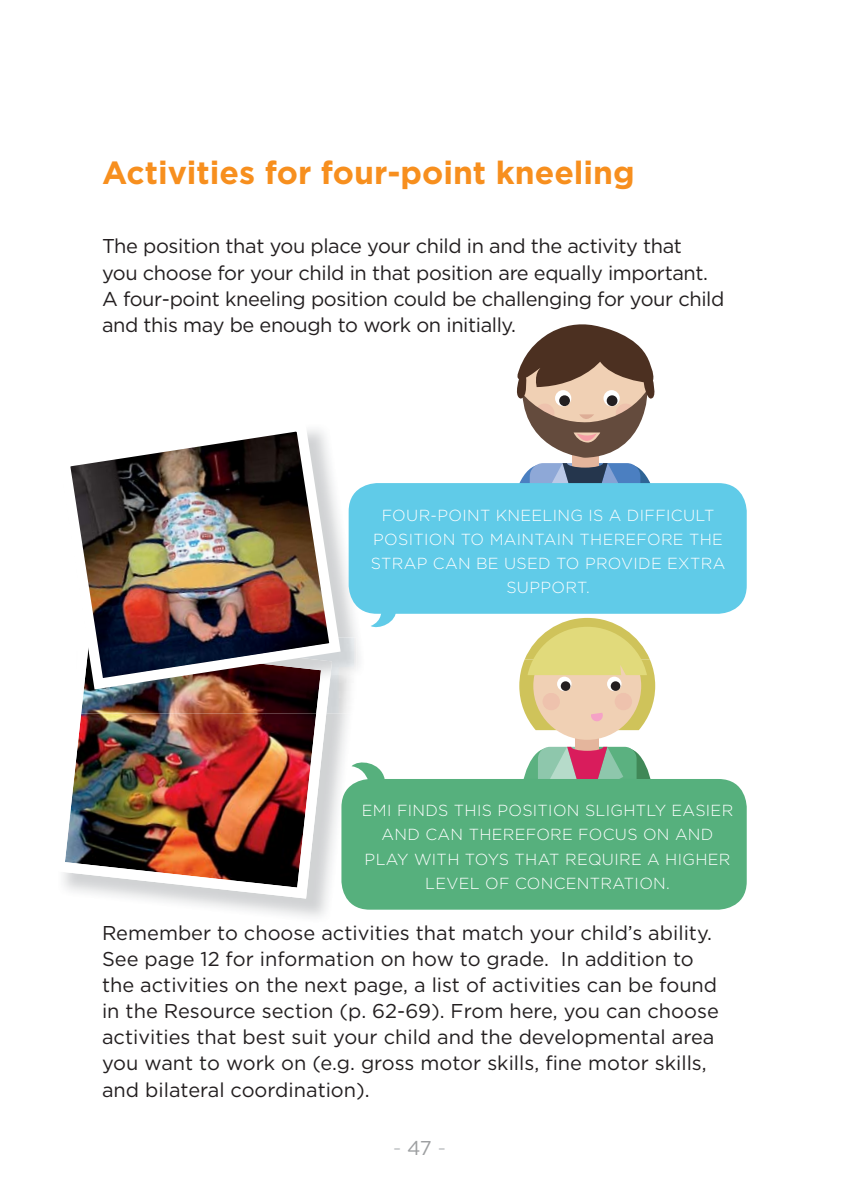
<style>
.page{position:relative;width:842px;height:1191px;background:#fff}
.page>*{position:absolute;margin:0;border:0;box-sizing:border-box;transform-origin:0 0}
.t1{font:700 32px "Gotham";color:#f78f1e}
.t2{font:20px/26px "Gotham";color:#231f20}
.t3{font:20px/26px "Gotham";letter-spacing:-.02em;color:#231f20}
.t4{font:20px "Gotham";color:#c6c8ca}
.t5{font:300 16px/24px "Gotham";letter-spacing:.02em;color:#fff;text-align:center}
.s1{color:#9d9fa1}
</style>
<div class="page">
<svg style="left:517px;top:324px;width:138px;height:159px"></svg>
<img style="left:140px;top:713px;width:216px;height:204px">
<img style="left:63px;top:713px;width:269px;height:185px">
<img style="left:346px;top:486px;width:18px;height:181px">
<img style="left:332px;top:637px;width:24px;height:76px">
<img style="left:81px;top:695px;width:251px;height:18px">
<img style="left:70px;top:429px;width:276px;height:266px">
<div style="left:575px;top:728px;width:24px;height:26px;background:#e4b59c"></div>
<div style="left:533px;top:632px;width:108px;height:108px;background:#f0d0b4;border-radius:50%"></div>
<svg style="left:519px;top:618px;width:136px;height:112px"></svg>
<svg style="left:523px;top:747px;width:128px;height:32px;background:#a2a299"></svg>
<div style="left:349px;top:483px;width:398px;height:131px;background:#60cbe8;border-radius:28px"></div>
<svg style="left:371px;top:613px;width:26px;height:15px"></svg>
<div style="left:341px;top:779px;width:406px;height:130px;background:#56b07d;border-radius:28px"></div>
<svg style="left:352px;top:759px;width:33px;height:24px"></svg>
<h1 class="t1" style="left:102px;top:160px;width:534px">Activities for four-point kneeling</h1>
<p class="t3" style="left:102px;top:235px;width:624px">The position that you place your child in and the activity that<br>you choose for your child in that position are equally important.<br>A four-point kneeling position could be challenging for your child and this may be enough to work on initially.</p>
<p class="t5" style="left:371px;top:504px;width:356px">FOUR-POINT KNEELING IS A DIFFICULT<br>POSITION TO MAINTAIN THEREFORE THE<br>STRAP CAN BE USED TO PROVIDE EXTRA<br>SUPPORT.</p>
<p class="t5" style="left:362px;top:800px;width:373px">EMI FINDS THIS POSITION SLIGHTLY EASIER<br>AND CAN THEREFORE FOCUS ON AND<br>PLAY WITH TOYS THAT REQUIRE A HIGHER<br>LEVEL OF CONCENTRATION.</p>
<p class="t2" style="left:102px;top:921px;width:618px">Remember to choose activities that match your child’s ability.<br>See page 12 for information on how to grade. In addition to the activities on the next page, a list of activities can be found in the Resource section (p. 62-69). From here, you can choose activities that best suit your child and the developmental area you want to work on (e.g. gross motor skills, fine motor skills, and bilateral coordination).</p>
<p class="t4" style="left:393px;top:1139px;width:54px">-<span class="s1">47</span>-</p>
</div>
